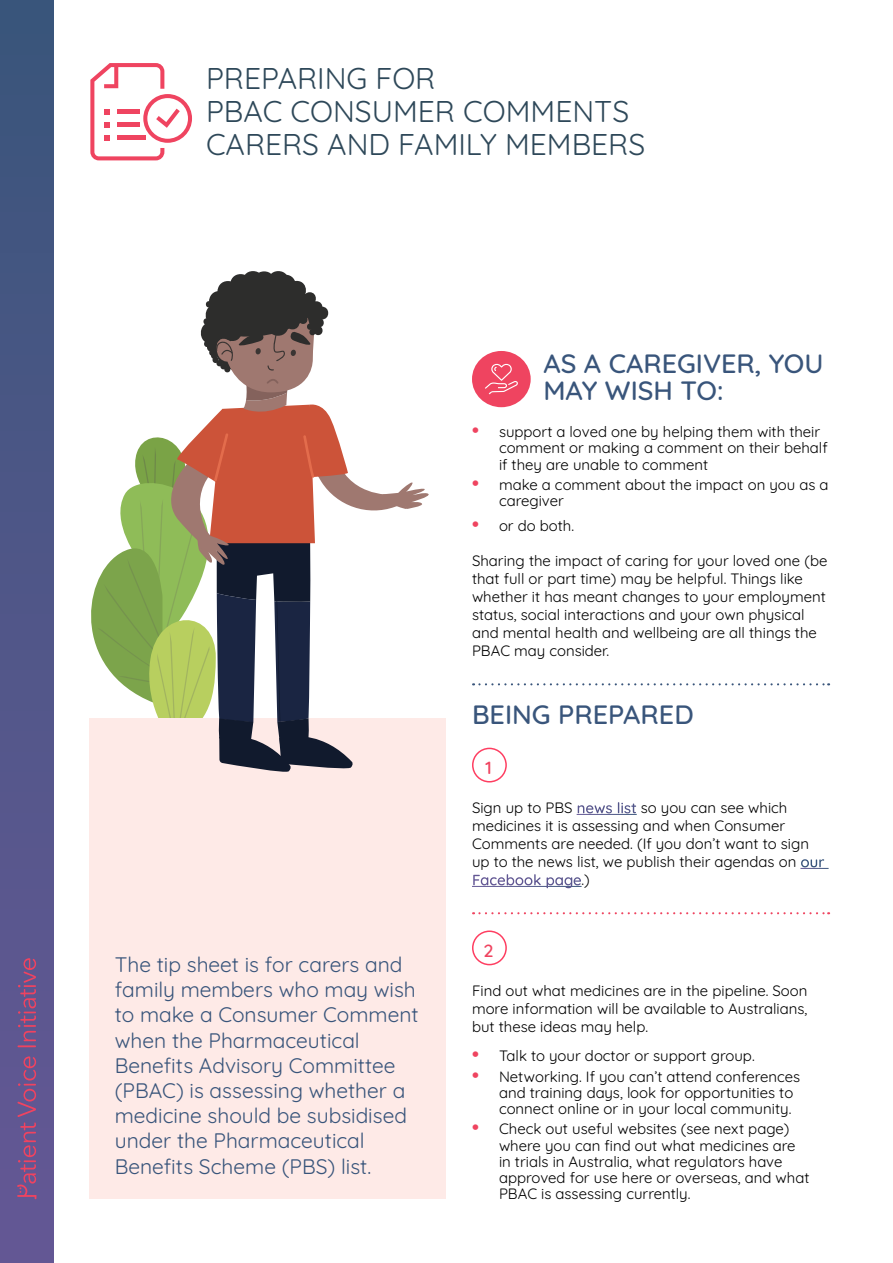
<style>
.page{position:relative;width:893px;height:1263px;background:#fff}
.page>*{position:absolute;margin:0;border:0;box-sizing:border-box;transform-origin:0 0}
.t1{font:300 30px/33px "Quicksand";color:#2e4859}
.t2{font:500 27px/27px "Quicksand";color:#39557b}
.t3{font:300 21px/25.2px "Quicksand";color:#39557b}
.t4{font:500 18px "Quicksand";color:#ef4460}
.t5{font:300 15px/18px "Quicksand";color:#000}
.s1{font-size:19.5px;color:#ef4460}
.s2{font-weight:500;color:#fff}
</style>
<div class="page">
<svg style="left:473px;top:683px;width:356px;height:2px"></svg>
<svg style="left:800px;top:868px;width:29px;height:1px"></svg>
<svg style="left:473px;top:912px;width:356px;height:2px"></svg>
<div style="left:472px;top:351px;width:59px;height:56px;background:#ef4460;border-radius:50%"></div>
<svg style="left:485px;top:363px;width:33px;height:31px"></svg>
<div style="left:472px;top:748px;width:35px;height:34px;border:2px solid #fe3e61;border-radius:50%"></div>
<div style="left:472px;top:930px;width:35px;height:35px;border:2px solid #fe3e61;border-radius:50%"></div>
<div style="left:89px;top:719px;width:357px;height:480px;background:#feeae7"></div>
<svg style="left:90px;top:63px;width:102px;height:97px"></svg>
<hr style="left:117px;top:136px;width:28px;height:4px;background:#ef4460">
<svg style="left:89px;top:271px;width:342px;height:501px"></svg>
<div style="left:0;top:0;width:53px;height:1263px;background:linear-gradient(to bottom,#3a557b,#665896)"></div>
<svg style="left:18px;top:958px;width:18px;height:89px;background:#805184"></svg>
<svg style="left:17px;top:1056px;width:19px;height:143px;background:#7f5287"></svg>
<h1 class="t1" style="left:206px;top:58px;width:441px">PREPARING FOR<br>PBAC CONSUMER COMMENTS<br>CARERS AND FAMILY MEMBERS</h1>
<h2 class="t2" style="left:543px;top:347px;width:282px">AS A CAREGIVER, YOU<br>MAY WISH TO:</h2>
<p class="t5" style="left:499px;top:422px;width:330px;line-height:16.2px;text-indent:-27px"><span class="s1">•</span> support a loved one by helping them with their comment or making a comment on their behalf if they are unable to comment</p>
<p class="t5" style="left:499px;top:475px;width:331px;line-height:16.2px;text-indent:-27px"><span class="s1">•</span> make a comment about the impact on you as a caregiver</p>
<p class="t5" style="left:472px;top:515px;width:104px"><span class="s1">•</span> or do both.</p>
<p class="t5" style="left:472px;top:550px;width:357px">Sharing the impact of caring for your loved one (be that full or part time) may be helpful. Things like whether it has meant changes to your employment status, social interactions and your own physical and mental health and wellbeing are all things the PBAC may consider.</p>
<p class="t3" style="left:115px;top:950px;width:305px">The tip sheet is for carers and family members who may wish to make a Consumer Comment when the Pharmaceutical<br>Benefits Advisory Committee (PBAC) is assessing whether a medicine should be subsidised under the Pharmaceutical<br>Benefits Scheme (PBS) list.</p>
<h2 class="t2" style="left:472px;top:698px;width:223px">BEING PREPARED</h2>
<p class="t4" style="left:485px;top:753px;width:8px">1</p>
<p class="t5" style="left:472px;top:797px;width:354px">Sign up to PBS <span class="s2">news list</span> so you can see which medicines it is assessing and when Consumer Comments are needed. (If you don’t want to sign up to the news list, we publish their agendas on <span class="s2">our Facebook page</span>.)</p>
<p class="t4" style="left:484px;top:936px;width:11px">2</p>
<p class="t5" style="left:472px;top:980px;width:337px;text-align:justify">Find out what medicines are in the pipeline. Soon more information will be available to Australians, but these ideas may help.</p>
<p class="t5" style="left:472px;top:1045px;width:284px"><span class="s1">•</span> Talk to your doctor or support group.</p>
<p class="t5" style="left:499px;top:1066px;width:303px;line-height:16.2px;text-indent:-27px"><span class="s1">•</span> Networking. If you can’t attend conferences and training days, look for opportunities to connect online or in your local community.</p>
<p class="t5" style="left:499px;top:1119px;width:312px;line-height:16.2px;text-indent:-27px"><span class="s1">•</span> Check out useful websites (see next page) where you can find out what medicines are in trials in Australia, what regulators have approved for use here or overseas, and what PBAC is assessing currently.</p>
</div>
